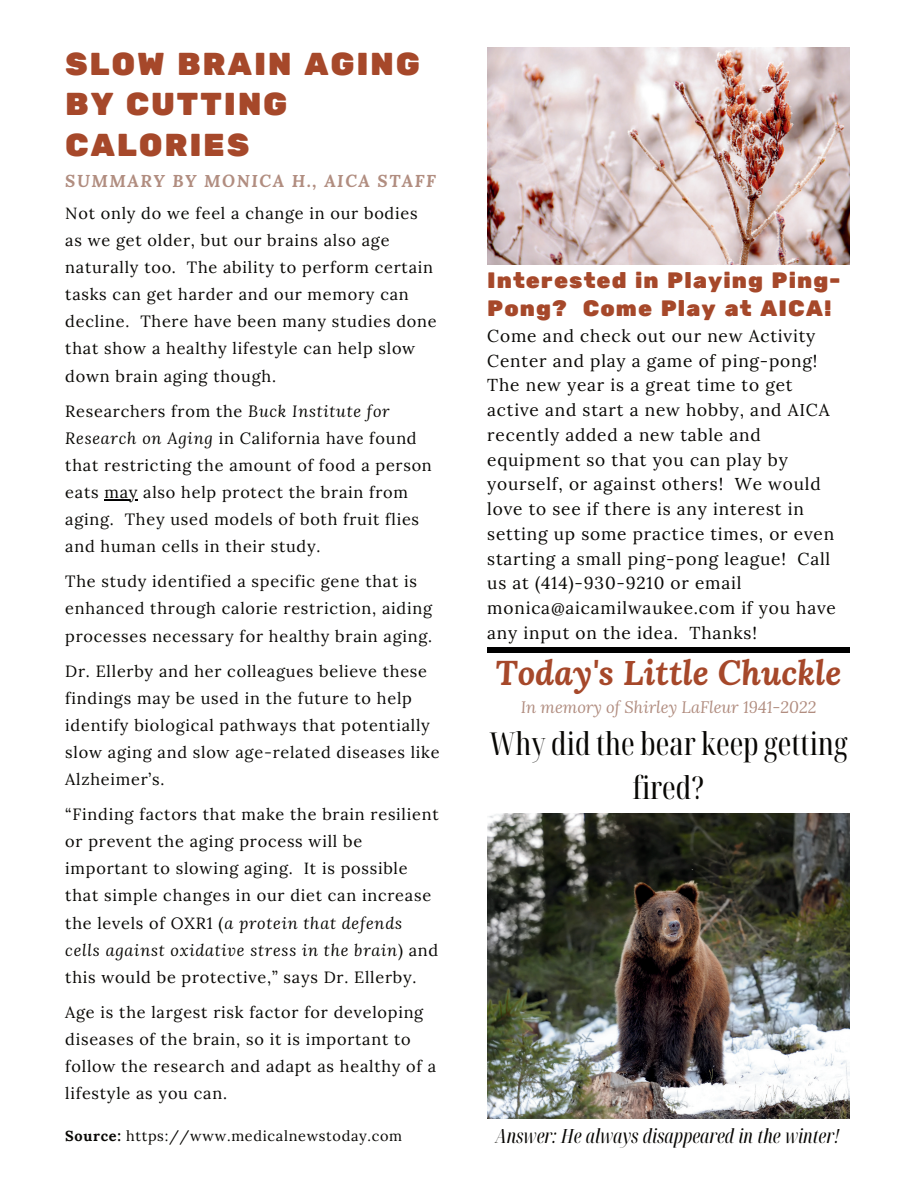
<style>
.page{position:relative;width:918px;height:1188px;background:#fff}
.page>*{position:absolute;margin:0;border:0;box-sizing:border-box;transform-origin:0 0}
.t1{font:italic 700 34.2px "Lora";color:#a6482a}
.t2{font:31.65px/40.5px "Rubik One";letter-spacing:.05em;color:#a6482a}
.t3{font:extra-condensed 31.5px/43.8px "Noto Serif Display";color:#080704;text-align:center}
.t4{font:22.2px/28.2px "Rubik One";letter-spacing:.045em;color:#a6482a}
.t5{font:italic extra-condensed 19.5px "Noto Serif Display";color:#080704}
.t6{font:17.25px/24.8px "Lora";letter-spacing:.045em;color:#080704}
.t7{font:italic 700 17.1px "Lora";letter-spacing:.09em;color:#b18d80}
.t8{font:italic 16.5px "Lora";color:#b18d80}
.t9{font:16.35px/27.2px "Lora";letter-spacing:.045em;color:#080704}
.t10{font:14.4px "Lora";letter-spacing:.045em;color:#080704}
.s1{font-style:italic}
.s2{font-weight:700}
</style>
<div class="page">
<img style="left:487px;top:813px;width:363px;height:305px">
<div style="left:487px;top:648px;width:363px;height:5px;background:#000"></div>
<img style="left:487px;top:47px;width:363px;height:217px">
<hr style="left:104px;top:499px;width:34px;height:1px;background:#000">
<h2 class="t2" style="left:65px;top:45px;width:356px">SLOW BRAIN AGING<br>BY CUTTING<br>CALORIES</h2>
<p class="t7" style="left:65px;top:169px;width:372px">SUMMARY BY MONICA H., AICA STAFF</p>
<p class="t9" style="left:65px;top:198px;width:373px">Not only do we feel a change in our bodies as we get older, but our brains also age naturally too. The ability to perform certain tasks can get harder and our memory can decline. There have been many studies done that show a healthy lifestyle can help slow down brain aging though.</p>
<p class="t9" style="left:65px;top:396px;width:368px">Researchers from the <span class="s1">Buck Institute for Research on Aging</span> in California have found that restricting the amount of food a person eats may also help protect the brain from aging. They used models of both fruit flies and human cells in their study.</p>
<p class="t9" style="left:65px;top:567px;width:368px">The study identified a specific gene that is enhanced through calorie restriction, aiding processes necessary for healthy brain aging.</p>
<p class="t9" style="left:65px;top:656px;width:376px">Dr. Ellerby and her colleagues believe these findings may be used in the future to help identify biological pathways that potentially slow aging and slow age-related diseases like Alzheimer’s.</p>
<p class="t9" style="left:65px;top:800px;width:375px">“Finding factors that make the brain resilient or prevent the aging process will be important to slowing aging. It is possible that simple changes in our diet can increase the levels of OXR1 (<span class="s1">a protein that defends cells against oxidative stress in the brain</span>) and this would be protective,” says Dr. Ellerby.</p>
<p class="t9" style="left:65px;top:997px;width:373px">Age is the largest risk factor for developing diseases of the brain, so it is important to follow the research and adapt as healthy of a lifestyle as you can.</p>
<p class="t10" style="left:65px;top:1125px;width:338px"><span class="s2">Source:</span> https://www.medicalnewstoday.com</p>
<h3 class="t4" style="left:487px;top:267px;width:354px">Interested in Playing Ping-<br>Pong? Come Play at AICA!</h3>
<p class="t6" style="left:487px;top:322px;width:350px">Come and check out our new Activity Center and play a game of ping-pong!<br>The new year is a great time to get active and start a new hobby, and AICA recently added a new table and equipment so that you can play by yourself, or against others! We would love to see if there is any interest in setting up some practice times, or even starting a small ping-pong league! Call us at (414)-930-9210 or email monica@aicamilwaukee.com if you have any input on the idea. Thanks!</p>
<h1 class="t1" style="left:496px;top:648px;width:347px">Today's Little Chuckle</h1>
<h3 class="t3" style="left:489px;top:722px;width:360px">Why did the bear keep getting fired?</h3>
<p class="t8" style="left:521px;top:696px;width:297px">In memory of Shirley LaFleur 1941-2022</p>
<p class="t5" style="left:496px;top:1123px;width:345px">Answer: He always disappeared in the winter!</p>
</div>
